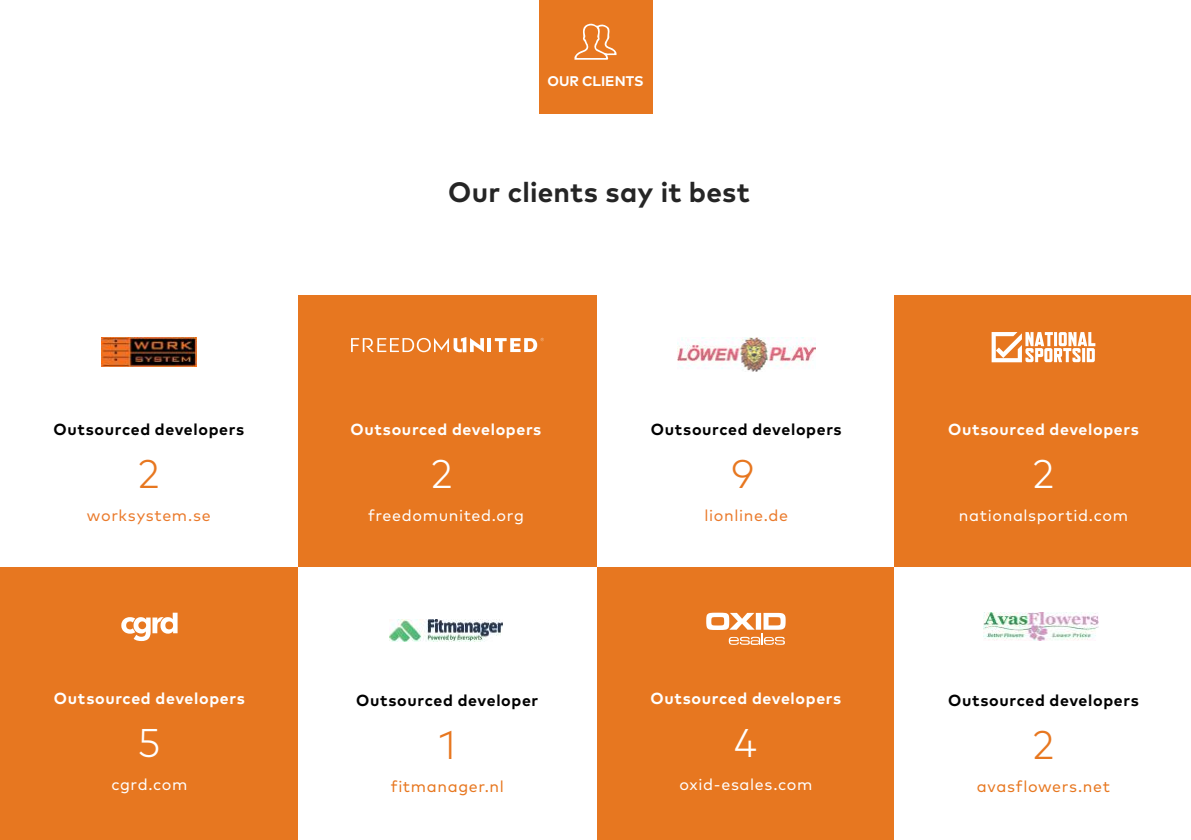
<style>
.page{position:relative;width:1191px;height:840px;background:#fff}
.page>*{position:absolute;margin:0;border:0;box-sizing:border-box;transform-origin:0 0}
.t1{font:300 40px "Mark Pro";color:#e77720}
.t2{font:300 40px "Mark Pro";color:#fff}
.t3{font:700 28px "Mark Pro";letter-spacing:.01em;color:#252525}
.t4{font:700 16px "Mark Pro";letter-spacing:.04em;color:#fff}
.t5{font:700 16px "Mark Pro";letter-spacing:.04em;color:#000}
.t6{font:16px "Mark Pro";letter-spacing:.04em;color:#fff}
.t7{font:16px "Mark Pro";letter-spacing:.04em;color:#e77720}
.t8{font:16px "Mark Pro";letter-spacing:.04em;color:#ea7a2b}
.t9{font:700 14px "Mark Pro";letter-spacing:.005em;color:#fff}
</style>
<div class="page">
<div style="left:894px;top:295px;width:297px;height:272px;background:#e77720"></div>
<div style="left:298px;top:295px;width:298px;height:272px;background:#e77720"></div>
<div style="left:596px;top:567px;width:298px;height:272px;background:#e77720"></div>
<div style="left:0;top:567px;width:298px;height:272px;background:#e77720"></div>
<div style="left:539px;top:0;width:113px;height:113px;background:#e77720"></div>
<svg style="left:574px;top:24px;width:42px;height:36px"></svg>
<hr style="left:487px;top:338px;width:4px;height:14px;background:#fff">
<svg style="left:351px;top:337px;width:133px;height:15px"></svg>
<svg style="left:495px;top:338px;width:49px;height:14px"></svg>
<svg style="left:121px;top:612px;width:57px;height:28px"></svg>
<img style="left:677px;top:337px;width:138px;height:34px">
<svg style="left:706px;top:612px;width:79px;height:32px"></svg>
<img style="left:983px;top:612px;width:115px;height:28px">
<svg style="left:991px;top:332px;width:104px;height:30px"></svg>
<img style="left:389px;top:619px;width:113px;height:22px">
<img style="left:101px;top:337px;width:95px;height:29px">
<p class="t9" style="left:547px;top:71px;width:98px">OUR CLIENTS</p>
<h2 class="t3" style="left:448px;top:171px;width:303px">Our clients say it best</h2>
<p class="t5" style="left:53px;top:417px;width:192px">Outsourced developers</p>
<p class="t4" style="left:350px;top:417px;width:192px">Outsourced developers</p>
<p class="t5" style="left:651px;top:417px;width:192px">Outsourced developers</p>
<p class="t4" style="left:948px;top:417px;width:192px">Outsourced developers</p>
<h1 class="t1" style="left:138px;top:443px;width:23px">2</h1>
<h1 class="t2" style="left:431px;top:443px;width:23px">2</h1>
<h1 class="t1" style="left:731px;top:443px;width:24px">9</h1>
<h1 class="t2" style="left:1032px;top:443px;width:23px">2</h1>
<p class="t8" style="left:87px;top:503px;width:125px">worksystem.se</p>
<p class="t6" style="left:368px;top:503px;width:157px">freedomunited.org</p>
<p class="t8" style="left:704px;top:503px;width:85px">lionline.de</p>
<p class="t6" style="left:959px;top:503px;width:170px">nationalsportid.com</p>
<p class="t4" style="left:54px;top:686px;width:192px">Outsourced developers</p>
<p class="t4" style="left:650px;top:686px;width:192px">Outsourced developers</p>
<p class="t5" style="left:356px;top:687px;width:184px">Outsourced developer</p>
<p class="t5" style="left:948px;top:687px;width:192px">Outsourced developers</p>
<h1 class="t2" style="left:138px;top:712px;width:24px">5</h1>
<h1 class="t2" style="left:734px;top:712px;width:25px">4</h1>
<h1 class="t1" style="left:439px;top:714px;width:19px">1</h1>
<h1 class="t1" style="left:1032px;top:714px;width:23px">2</h1>
<p class="t6" style="left:111px;top:771px;width:78px">cgrd.com</p>
<p class="t6" style="left:679px;top:771px;width:135px">oxid-esales.com</p>
<p class="t7" style="left:391px;top:773px;width:115px">fitmanager.nl</p>
<p class="t7" style="left:977px;top:773px;width:135px">avasflowers.net</p>
</div>
